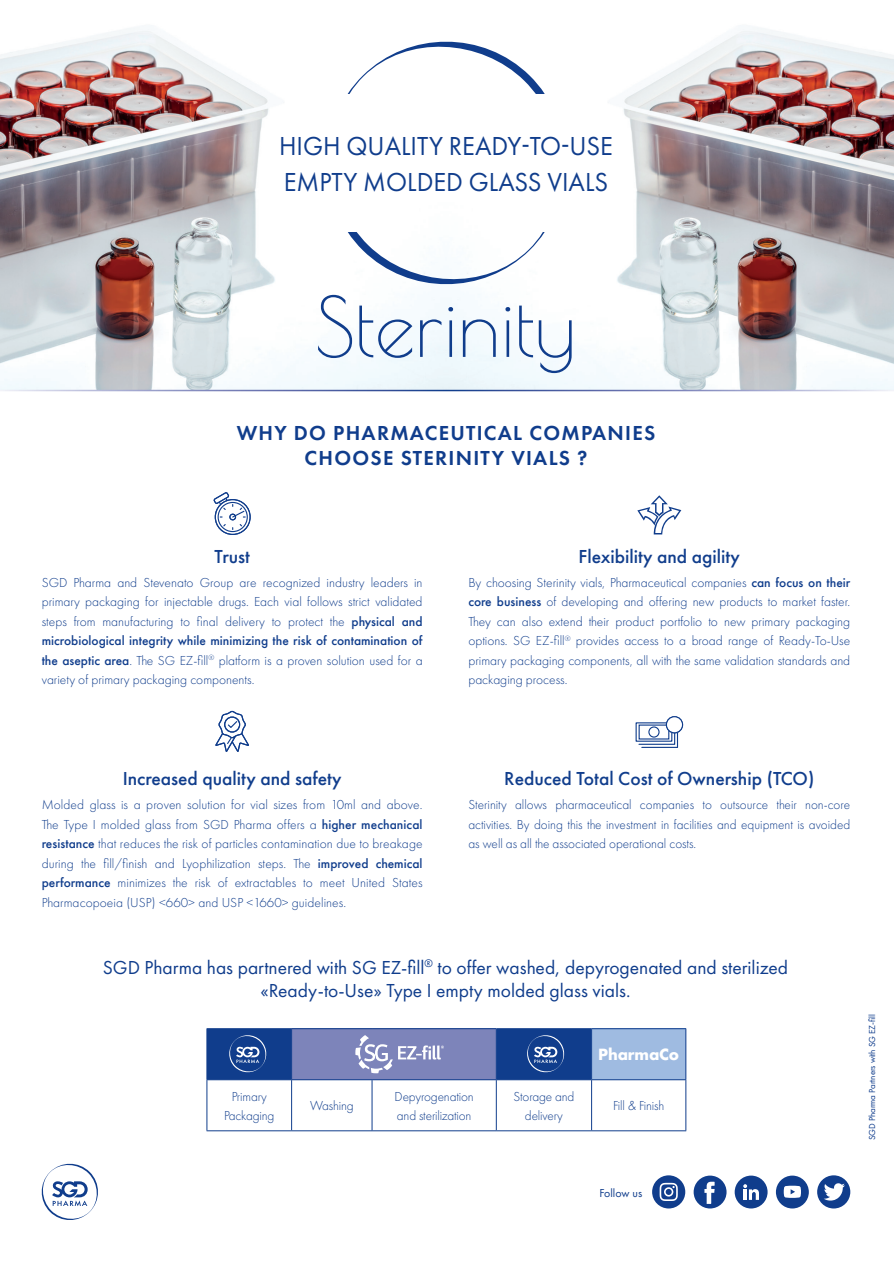
<style>
.page{position:relative;width:894px;height:1263px;background:#fff}
.page>*{position:absolute;margin:0;border:0;box-sizing:border-box;transform-origin:0 0}
.t1{font:27px/36px "Futura PT";color:#103d8c}
.t2{font:600 21px/25.2px "Futura PT";letter-spacing:.06em;color:#103d8c;text-align:center}
.t3{font:19.5px/23.4px "Futura PT";color:#103d8c;text-align:center}
.t4{font:500 19.5px "Futura PT";color:#103d8c}
.t5{font:700 15px "Futura";letter-spacing:-.01em;color:#fff}
.t6{font:300 13.5px/19.5px "Futura PT";color:#103d8c;text-align:justify}
.t7{font:12px "Futura PT";color:#103d8c}
.t8{font:9px "Futura PT";letter-spacing:-.005em;color:#103d8c}
.s1{font-weight:500}
</style>
<div class="page">
<img style="left:0;top:28px;width:893px;height:362px">
<svg style="left:328px;top:42px;width:235px;height:51px"></svg>
<svg style="left:328px;top:232px;width:235px;height:52px"></svg>
<svg style="left:318px;top:295px;width:34px;height:63px"></svg>
<svg style="left:359px;top:305px;width:53px;height:53px"></svg>
<svg style="left:420px;top:319px;width:21px;height:38px"></svg>
<svg style="left:448px;top:307px;width:5px;height:4px"></svg>
<hr style="left:449px;top:320px;width:3px;height:37px;background:#103d8c">
<svg style="left:462px;top:319px;width:33px;height:38px"></svg>
<svg style="left:505px;top:307px;width:5px;height:4px"></svg>
<hr style="left:506px;top:320px;width:3px;height:37px;background:#103d8c">
<svg style="left:519px;top:305px;width:52px;height:68px"></svg>
<div style="left:591px;top:1028px;width:94px;height:51px;background:#9fbbe1"></div>
<hr style="left:291px;top:1080px;width:1px;height:50px;background:#103d8c">
<hr style="left:371px;top:1080px;width:1px;height:50px;background:#103d8c">
<hr style="left:496px;top:1080px;width:1px;height:50px;background:#103d8c">
<hr style="left:591px;top:1080px;width:1px;height:50px;background:#103d8c">
<hr style="left:206px;top:1028px;width:85px;height:1px;background:#103d8c">
<hr style="left:206px;top:1029px;width:1px;height:50px;background:#103d8c">
<hr style="left:591px;top:1028px;width:95px;height:1px;background:#103d8c">
<hr style="left:685px;top:1029px;width:1px;height:50px;background:#103d8c">
<hr style="left:291px;top:1079px;width:81px;height:1px;background:#103d8c">
<hr style="left:372px;top:1079px;width:124px;height:1px;background:#103d8c">
<hr style="left:206px;top:1079px;width:85px;height:1px;background:#103d8c">
<hr style="left:496px;top:1079px;width:95px;height:1px;background:#103d8c">
<hr style="left:591px;top:1079px;width:95px;height:1px;background:#103d8c">
<hr style="left:591px;top:1029px;width:1px;height:50px;background:#103d8c">
<hr style="left:206px;top:1080px;width:1px;height:50px;background:#103d8c">
<hr style="left:685px;top:1080px;width:1px;height:50px;background:#103d8c">
<hr style="left:206px;top:1130px;width:85px;height:1px;background:#103d8c">
<hr style="left:291px;top:1130px;width:81px;height:1px;background:#103d8c">
<hr style="left:372px;top:1130px;width:124px;height:1px;background:#103d8c">
<hr style="left:496px;top:1130px;width:95px;height:1px;background:#103d8c">
<hr style="left:591px;top:1130px;width:95px;height:1px;background:#103d8c">
<svg style="left:207px;top:1028px;width:384px;height:51px;background:#536ba9"></svg>
<svg style="left:637px;top:495px;width:44px;height:39px"></svg>
<svg style="left:215px;top:710px;width:34px;height:42px"></svg>
<svg style="left:635px;top:722px;width:43px;height:26px"></svg>
<div style="left:666px;top:716px;width:16px;height:16px;background:#fff;border-radius:50%"></div>
<div style="left:665px;top:716px;width:18px;height:17px;border:1px solid #103d8c;border-radius:50%"></div>
<div style="left:215px;top:499px;width:35px;height:36px;border:1px solid #103d8c;border-radius:50%"></div>
<svg style="left:213px;top:492px;width:35px;height:40px"></svg>
<svg style="left:41px;top:1163px;width:57px;height:57px"></svg>
<svg style="left:652px;top:1175px;width:33px;height:33px"></svg>
<div style="left:734px;top:1175px;width:33px;height:33px;background:#103d8c;border-radius:50%"></div>
<svg style="left:743px;top:1184px;width:15px;height:15px"></svg>
<div style="left:775px;top:1175px;width:33px;height:33px;background:#103d8c;border-radius:50%"></div>
<svg style="left:783px;top:1185px;width:17px;height:12px"></svg>
<div style="left:816px;top:1175px;width:34px;height:33px;background:#103d8c;border-radius:50%"></div>
<svg style="left:824px;top:1183px;width:20px;height:17px"></svg>
<div style="left:693px;top:1175px;width:33px;height:33px;background:#103d8c;border-radius:50%"></div>
<svg style="left:704px;top:1181px;width:10px;height:22px"></svg>
<h1 class="t1" style="left:279px;top:128px;width:335px">HIGH QUALITY READY-TO-USE<br>EMPTY MOLDED GLASS VIALS</h1>
<h2 class="t2" style="left:236px;top:420px;width:420px">WHY DO PHARMACEUTICAL COMPANIES<br>CHOOSE STERINITY VIALS ?</h2>
<h3 class="t4" style="left:214px;top:544px;width:37px">Trust</h3>
<p class="t6" style="left:42px;top:572px;width:382px">SGD Pharma and Stevenato Group are recognized industry leaders in primary packaging for injectable drugs. Each vial follows strict validated steps from manufacturing to final delivery to protect the <span class="s1">physical and microbiological integrity while minimizing the risk of contamination of the aseptic area</span>. The SG EZ-fill<sup>®</sup> platform is a proven solution used for a variety of primary packaging components.</p>
<h3 class="t4" style="left:578px;top:544px;width:163px">Flexibility and agility</h3>
<p class="t6" style="left:468px;top:572px;width:383px">By choosing Sterinity vials, Pharmaceutical companies <span class="s1">can focus on their core business</span> of developing and offering new products to market faster.<br>They can also extend their product portfolio to new primary packaging options. SG EZ-fill<sup>®</sup> provides access to a broad range of Ready-To-Use primary packaging components, all with the same validation standards and packaging process.</p>
<h3 class="t4" style="left:123px;top:767px;width:220px">Increased quality and safety</h3>
<p class="t6" style="left:42px;top:795px;width:382px">Molded glass is a proven solution for vial sizes from 10ml and above.<br>The Type I molded glass from SGD Pharma offers a <span class="s1">higher mechanical resistance</span> that reduces the risk of particles contamination due to breakage during the fill/finish and Lyophilization steps. The <span class="s1">improved chemical performance</span> minimizes the risk of extractables to meet United States Pharmacopoeia (USP) &lt;660&gt; and USP &lt;1660&gt; guidelines.</p>
<h3 class="t4" style="left:504px;top:767px;width:311px">Reduced Total Cost of Ownership (TCO)</h3>
<p class="t6" style="left:468px;top:795px;width:383px">Sterinity allows pharmaceutical companies to outsource their non-core activities. By doing this the investment in facilities and equipment is avoided as well as all the associated operational costs.</p>
<h3 class="t3" style="left:103px;top:955px;width:686px">SGD Pharma has partnered with SG EZ-fill<sup>®</sup> to offer washed, depyrogenated and sterilized «Ready-to-Use» Type I empty molded glass vials.</h3>
<p class="t5" style="left:598px;top:1043px;width:82px">PharmaCo</p>
<p class="t6" style="left:224px;top:1086px;width:52px;text-align:center">Primary<br>Packaging</p>
<p class="t6" style="left:310px;top:1096px;width:45px">Washing</p>
<p class="t6" style="left:394px;top:1086px;width:81px">Depyrogenation and sterilization</p>
<p class="t6" style="left:513px;top:1086px;width:62px;text-align:center">Storage and delivery</p>
<p class="t6" style="left:613px;top:1096px;width:53px">Fill &amp; Finish</p>
<p class="t7" style="left:599px;top:1185px;width:44px">Follow us</p>
<p class="t8" style="left:866px;top:1140px;width:128px;rotate:-90deg">SGD Pharma Partners with SG EZ-fill</p>
</div>
